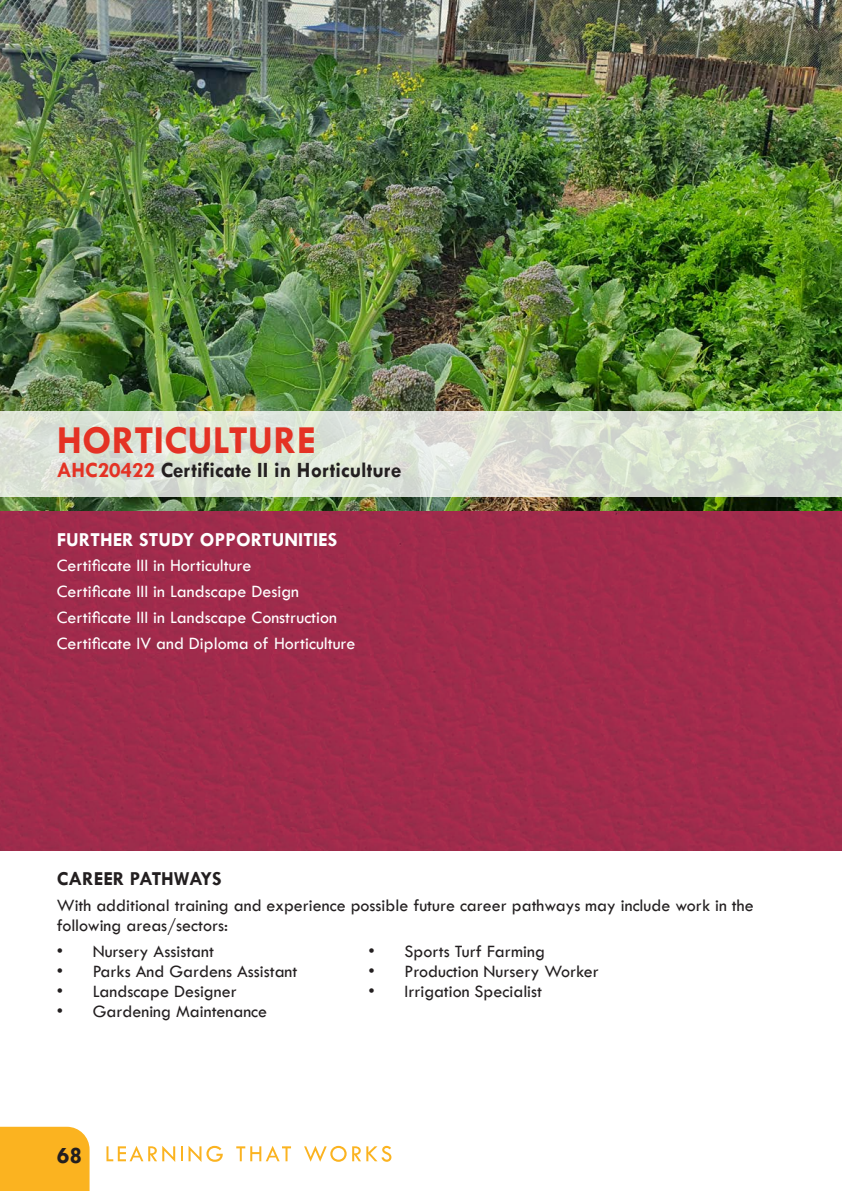
<style>
.page{position:relative;width:842px;height:1191px;background:#fff}
.page>*{position:absolute;margin:0;border:0;box-sizing:border-box;transform-origin:0 0}
.t1{font:700 40px "Tw Cen";color:#e43224}
.t2{font:700 24px "Tw Cen";color:#231f20}
.t3{font:700 22px "Tw Cen";color:#231f20}
.t4{font:700 20px "Tw Cen";color:#fff}
.t5{font:700 20px "Tw Cen";color:#231f20}
.Body_Copy_Heavy_Reve{font:18px/20px "Tw Cen";color:#231f20}
.Body_Copy_Heavy{font:18px "Tw Cen";color:#fff}
.s1{color:#e43224}
</style>
<div class="page">
<svg style="left:106px;top:1146px;width:69px;height:16px"></svg>
<svg style="left:181px;top:1146px;width:2px;height:15px"></svg>
<svg style="left:189px;top:1145px;width:34px;height:17px"></svg>
<svg style="left:236px;top:1146px;width:55px;height:15px"></svg>
<svg style="left:304px;top:1145px;width:87px;height:16px"></svg>
<div style="left:0;top:1126px;width:90px;height:65px;background:#fbb320"></div>
<img style="left:0;top:0;width:842px;height:850px">
<svg style="left:0;top:411px;width:842px;height:85px;background:#dce3d5"></svg>
<p class="t1" style="left:57px;top:416px;width:261px">HORTICULTURE</p>
<p class="t3" style="left:57px;top:456px;width:346px"><span class="s1">AHC20422</span> Certificate II in Horticulture</p>
<p class="t4" style="left:57px;top:527px;width:282px">FURTHER STUDY OPPORTUNITIES</p>
<p class="Body_Copy_Heavy" style="left:57px;top:555px;width:196px">Certificate III in Horticulture</p>
<p class="Body_Copy_Heavy" style="left:57px;top:580px;width:244px">Certificate III in Landscape Design</p>
<p class="Body_Copy_Heavy" style="left:57px;top:606px;width:282px">Certificate III in Landscape Construction</p>
<p class="Body_Copy_Heavy" style="left:57px;top:632px;width:300px">Certificate IV and Diploma of Horticulture</p>
<p class="t5" style="left:57px;top:867px;width:167px">CAREER PATHWAYS</p>
<p class="Body_Copy_Heavy_Reve" style="left:57px;top:895px;width:698px">With additional training and experience possible future career pathways may include work in the following areas/sectors:</p>
<p class="Body_Copy_Heavy_Reve" style="left:57px;top:941px;width:159px">• Nursery Assistant</p>
<p class="Body_Copy_Heavy_Reve" style="left:57px;top:961px;width:242px">• Parks And Gardens Assistant</p>
<p class="Body_Copy_Heavy_Reve" style="left:57px;top:981px;width:182px">• Landscape Designer</p>
<p class="Body_Copy_Heavy_Reve" style="left:57px;top:1001px;width:212px">• Gardening Maintenance</p>
<p class="Body_Copy_Heavy_Reve" style="left:369px;top:941px;width:178px">• Sports Turf Farming</p>
<p class="Body_Copy_Heavy_Reve" style="left:369px;top:961px;width:232px">• Production Nursery Worker</p>
<p class="Body_Copy_Heavy_Reve" style="left:369px;top:981px;width:175px">• Irrigation Specialist</p>
<p class="t2" style="left:57px;top:1140px;width:27px">68</p>
</div>
